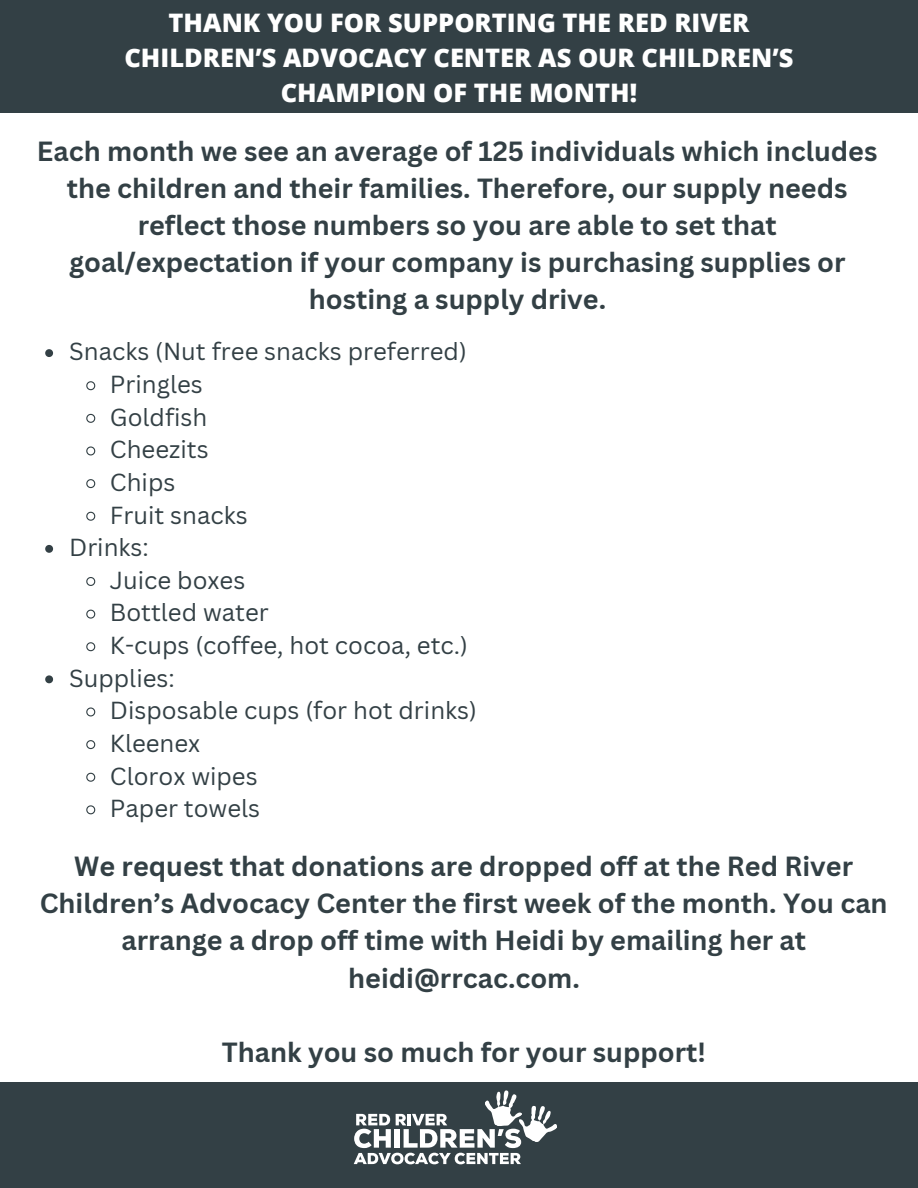
<style>
.page{position:relative;width:918px;height:1188px;background:#fff}
.page>*{position:absolute;margin:0;border:0;box-sizing:border-box;transform-origin:0 0}
.t1{font:700 27px/37.2px "Canva Sans";color:#334045;text-align:center}
.t2{font:800 25.5px/34.8px "Open Sans";color:#fff;text-align:center}
.t3{font:24px "Canva Sans";color:#334045}
</style>
<div class="page">
<div style="left:0;top:0;width:918px;height:113px;background:#334045"></div>
<div style="left:0;top:1082px;width:918px;height:106px;background:#334045"></div>
<svg style="left:45px;top:349px;width:8px;height:8px"></svg>
<svg style="left:86px;top:381px;width:10px;height:10px"></svg>
<svg style="left:86px;top:413px;width:10px;height:10px"></svg>
<svg style="left:86px;top:446px;width:10px;height:10px"></svg>
<svg style="left:86px;top:479px;width:10px;height:10px"></svg>
<svg style="left:86px;top:511px;width:10px;height:10px"></svg>
<svg style="left:45px;top:545px;width:8px;height:8px"></svg>
<svg style="left:86px;top:577px;width:10px;height:9px"></svg>
<svg style="left:86px;top:609px;width:10px;height:10px"></svg>
<svg style="left:86px;top:642px;width:10px;height:10px"></svg>
<svg style="left:45px;top:675px;width:8px;height:8px"></svg>
<svg style="left:86px;top:707px;width:10px;height:10px"></svg>
<svg style="left:86px;top:740px;width:10px;height:10px"></svg>
<svg style="left:86px;top:772px;width:10px;height:10px"></svg>
<svg style="left:86px;top:805px;width:10px;height:10px"></svg>
<svg style="left:354px;top:1090px;width:203px;height:74px"></svg>
<h1 class="t2" style="left:124px;top:5px;width:671px">THANK YOU FOR SUPPORTING THE RED RIVER<br>CHILDREN’S ADVOCACY CENTER AS OUR CHILDREN’S<br>CHAMPION OF THE MONTH!</h1>
<p class="t1" style="left:37px;top:132px;width:842px">Each month we see an average of 125 individuals which includes the children and their families. Therefore, our supply needs reflect those numbers so you are able to set that goal/expectation if your company is purchasing supplies or hosting a supply drive.</p>
<h2 class="t3" style="left:69px;top:335px;width:399px">Snacks (Nut free snacks preferred)</h2>
<p class="t3" style="left:110px;top:367px;width:94px">Pringles</p>
<p class="t3" style="left:110px;top:400px;width:99px">Goldfish</p>
<p class="t3" style="left:110px;top:433px;width:100px">Cheezits</p>
<p class="t3" style="left:110px;top:465px;width:67px">Chips</p>
<p class="t3" style="left:110px;top:498px;width:139px">Fruit snacks</p>
<p class="t3" style="left:69px;top:531px;width:81px">Drinks:</p>
<p class="t3" style="left:110px;top:563px;width:137px">Juice boxes</p>
<p class="t3" style="left:110px;top:596px;width:160px">Bottled water</p>
<p class="t3" style="left:110px;top:628px;width:360px">K-cups (coffee, hot cocoa, etc.)</p>
<p class="t3" style="left:69px;top:661px;width:107px">Supplies:</p>
<p class="t3" style="left:110px;top:694px;width:369px">Disposable cups (for hot drinks)</p>
<p class="t3" style="left:110px;top:726px;width:92px">Kleenex</p>
<p class="t3" style="left:110px;top:759px;width:149px">Clorox wipes</p>
<p class="t3" style="left:110px;top:792px;width:152px">Paper towels</p>
<h2 class="t1" style="left:40px;top:847px;width:849px">We request that donations are dropped off at the Red River Children’s Advocacy Center the first week of the month. You can arrange a drop off time with Heidi by emailing her at heidi@rrcac.com.</h2>
<h2 class="t1" style="left:222px;top:1033px;width:485px">Thank you so much for your support!</h2>
</div>
